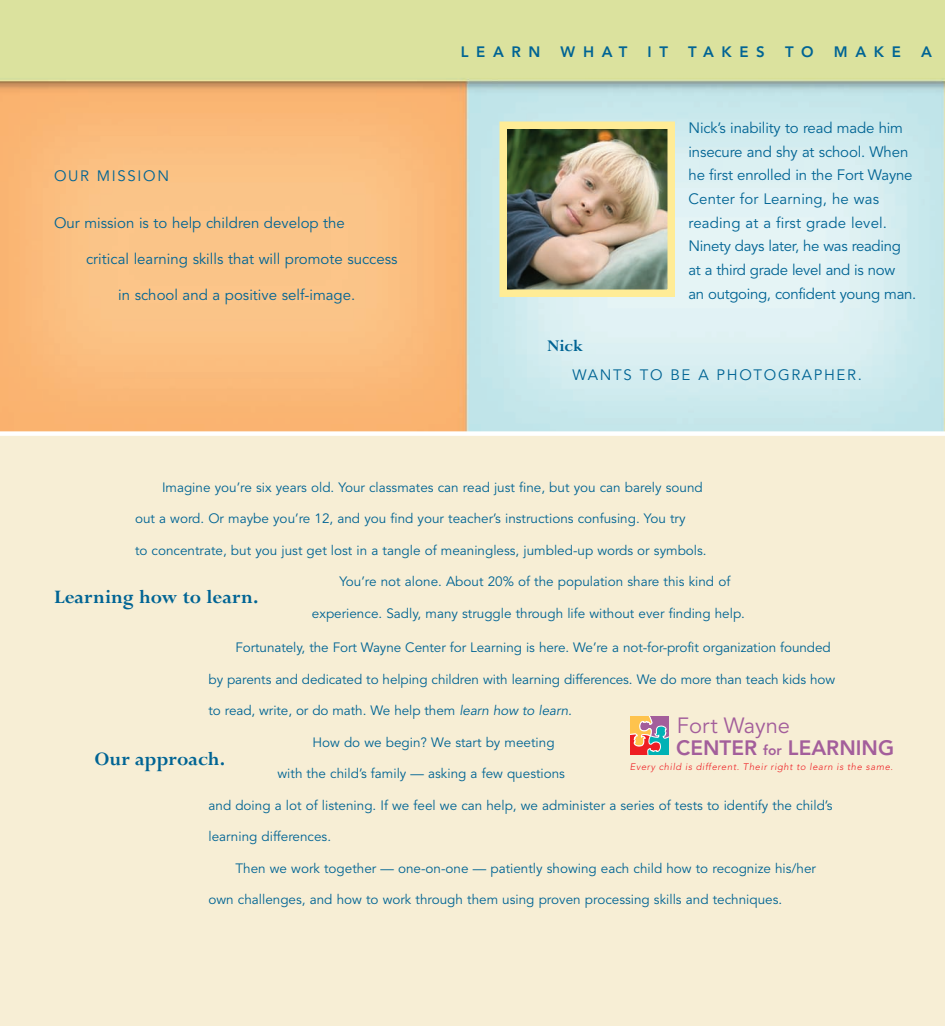
<style>
.page{position:relative;width:945px;height:1026px;background:#fff}
.page>*{position:absolute;margin:0;border:0;box-sizing:border-box;transform-origin:0 0}
.t1{font:21.9px "Avenir";color:#a35e9b}
.t2{font:700 21px "Perpetua";color:#006494}
.t3{font:800 20.7px "Avenir";color:#a35e9b}
.t4{font:700 18px "Perpetua";color:#006494}
.t5{font:15px/23.7px "Avenir";color:#006494}
.t6{font:15px "Avenir";letter-spacing:.11em;color:#006494}
.t7{font:800 15px "Avenir";letter-spacing:.51em;color:#006494}
.t8{font:13.5px "Avenir";color:#006494}
.t9{font:italic 300 9.45px "Avenir";color:#ee1d23}
.s1{font-style:italic}
.s2{font-size:13.8px}
</style>
<div class="page">
<div style="left:0;top:434px;width:945px;height:592px;background:#f7eed5"></div>
<img style="left:0;top:0;width:945px;height:431px">
<img style="left:509px;top:131px;width:157px;height:157px">
<div style="left:500px;top:122px;width:175px;height:175px;border:8px solid #ffec96"></div>
<div style="left:0;top:431px;width:945px;height:5px;background:#fff"></div>
<svg style="left:631px;top:717px;width:38px;height:38px"></svg>
<p class="t6" style="left:54px;top:170px;width:117px">OUR MISSION</p>
<p class="t5" style="left:54px;top:212px;width:292px">Our mission is to help children develop the</p>
<p class="t5" style="left:86px;top:248px;width:313px">critical learning skills that will promote success</p>
<p class="t5" style="left:118px;top:284px;width:239px">in school and a positive self-image.</p>
<p class="t7" style="left:461px;top:46px;width:81px">LEARN</p>
<p class="t7" style="left:561px;top:46px;width:68px">WHAT</p>
<p class="t7" style="left:648px;top:46px;width:22px">I T</p>
<p class="t7" style="left:688px;top:46px;width:78px">TAKES</p>
<p class="t7" style="left:785px;top:46px;width:30px">T O</p>
<p class="t7" style="left:834px;top:46px;width:69px">MAKE</p>
<p class="t7" style="left:921px;top:46px;width:12px">A</p>
<p class="t5" style="left:688px;top:117px;width:229px">Nick’s inability to read made him insecure and shy at school. When he first enrolled in the Fort Wayne<br>Center for Learning, he was reading at a first grade level.<br>Ninety days later, he was reading at a third grade level and is now<br>an outgoing, confident young man.</p>
<h3 class="t4" style="left:547px;top:339px;width:37px">Nick</h3>
<p class="t6" style="left:572px;top:368px;width:291px">WANTS TO BE A PHOTOGRAPHER.</p>
<p class="t8" style="left:162px;top:481px;width:542px">Imagine you’re six years old. Your classmates can read just fine, but you can barely sound</p>
<p class="t8" style="left:135px;top:513px;width:552px">out a word. Or maybe you’re 12, and you find your teacher’s instructions confusing. You try</p>
<p class="t8" style="left:135px;top:544px;width:573px">to concentrate, but you just get lost in a tangle of meaningless, jumbled-up words or symbols.</p>
<p class="t8" style="left:339px;top:576px;width:392px">You’re not alone. About 20% of the population share this kind of</p>
<p class="t8" style="left:312px;top:607px;width:435px">experience. Sadly, many struggle through life without ever finding help.</p>
<h2 class="t2" style="left:54px;top:589px;width:206px">Learning how to learn.</h2>
<p class="t8" style="left:236px;top:642px;width:597px">Fortunately, the Fort Wayne Center for Learning is here. We’re a not-for-profit organization founded</p>
<p class="t8" style="left:208px;top:673px;width:628px">by parents and dedicated to helping children with learning differences. We do more than teach kids how</p>
<p class="t8" style="left:208px;top:705px;width:365px">to read, write, or do math. We help them <span class="s1">learn how to learn.</span></p>
<p class="t8" style="left:312px;top:736px;width:244px">How do we begin? We start by meeting</p>
<p class="t8" style="left:278px;top:768px;width:289px">with the child’s family — asking a few questions</p>
<p class="t8" style="left:208px;top:799px;width:626px">and doing a lot of listening. If we feel we can help, we administer a series of tests to identify the child’s</p>
<p class="t8" style="left:208px;top:831px;width:124px">learning differences.</p>
<p class="t8" style="left:235px;top:862px;width:582px">Then we work together — one-on-one — patiently showing each child how to recognize his/her</p>
<p class="t8" style="left:208px;top:894px;width:575px">own challenges, and how to work through them using proven processing skills and techniques.</p>
<h1 class="t1" style="left:677px;top:717px;width:115px">Fort Wayne</h1>
<h3 class="t3" style="left:676px;top:739px;width:219px">CENTER <span class="s2">for</span> LEARNING</h3>
<h2 class="t2" style="left:94px;top:751px;width:132px">Our approach.</h2>
<p class="t9" style="left:630px;top:763px;width:265px">Every child is different. Their right to learn is the same.</p>
</div>
